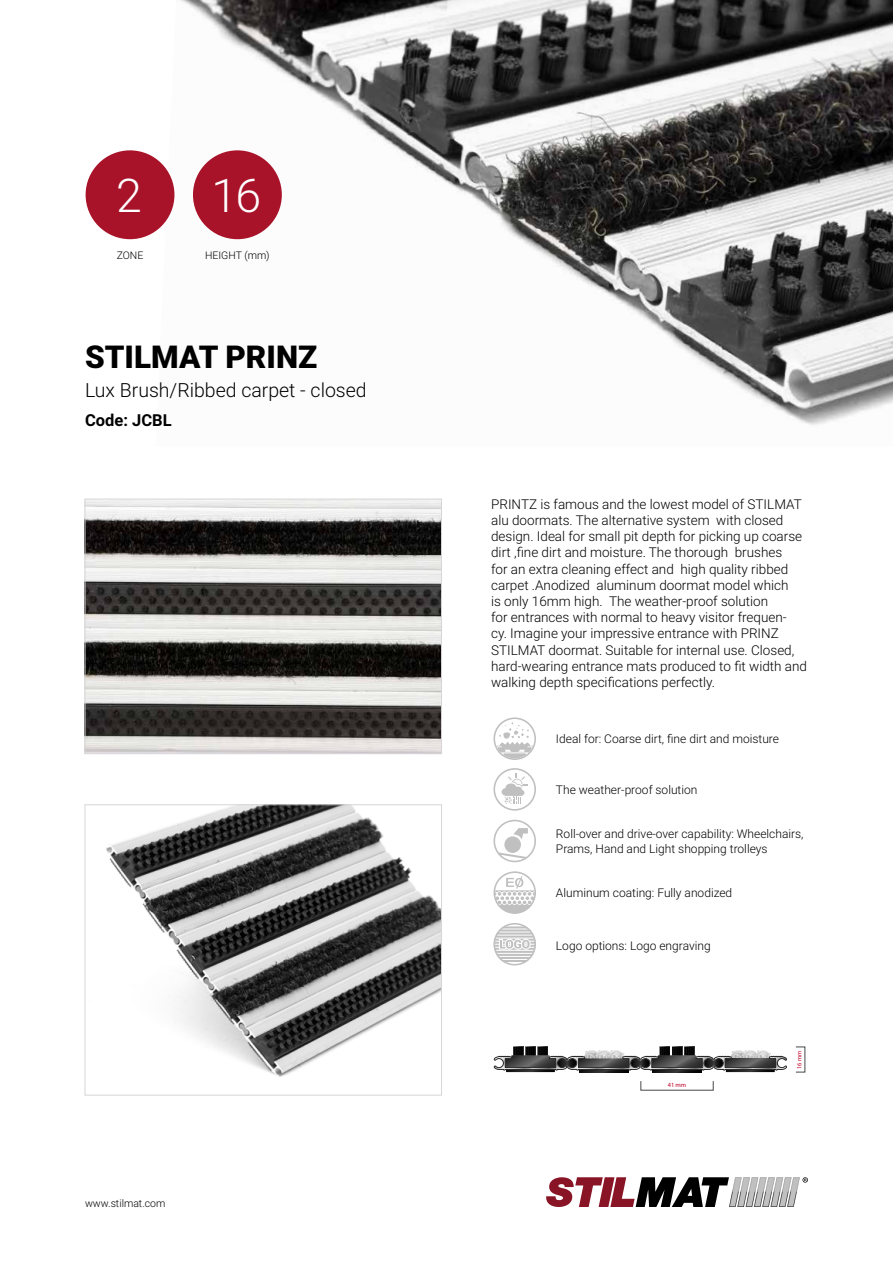
<style>
.page{position:relative;width:893px;height:1263px;background:#fff}
.page>*{position:absolute;margin:0;border:0;box-sizing:border-box;transform-origin:0 0}
.t1{font:300 46.5px "Roboto";color:#fff}
.t2{font:900 31.5px "Roboto";color:#000}
.t3{font:300 19.5px "Roboto";color:#000}
.t4{font:700 16.5px "Roboto";color:#000}
.t5{font:300 13.5px/16.2px "Roboto";color:#000}
.t6{font:300 12px/14.4px "Roboto";color:#000}
.t7{font:300 10.5px "Roboto";color:#000}
.t8{font:6.45px "Myriad Pro";color:#be0027}
</style>
<div class="page">
<svg style="left:546px;top:1177px;width:262px;height:30px"></svg>
<img style="left:156px;top:0;width:737px;height:425px">
<img style="left:87px;top:501px;width:353px;height:251px">
<div style="left:85px;top:499px;width:357px;height:255px;border:1px solid #d6d6d6"></div>
<img style="left:106px;top:806px;width:334px;height:271px">
<div style="left:85px;top:804px;width:357px;height:291px;border:1px solid #d6d6d6"></div>
<svg style="left:494px;top:1047px;width:293px;height:25px"></svg>
<div style="left:86px;top:150px;width:88px;height:89px;background:#a9132a;border-radius:50%"></div>
<div style="left:193px;top:150px;width:89px;height:89px;background:#a9132a;border-radius:50%"></div>
<svg style="left:493px;top:768px;width:43px;height:43px"></svg>
<svg style="left:493px;top:717px;width:43px;height:43px"></svg>
<svg style="left:493px;top:820px;width:43px;height:42px"></svg>
<svg style="left:493px;top:871px;width:43px;height:43px"></svg>
<svg style="left:493px;top:923px;width:43px;height:42px"></svg>
<h1 class="t1" style="left:116px;top:163px;width:27px">2</h1>
<h1 class="t1" style="left:212px;top:163px;width:51px">16</h1>
<p class="t7" style="left:117px;top:248px;width:28px">ZONE</p>
<p class="t7" style="left:205px;top:248px;width:66px">HEIGHT (mm)</p>
<h2 class="t2" style="left:85px;top:334px;width:234px">STILMAT PRINZ</h2>
<h3 class="t3" style="left:85px;top:376px;width:283px">Lux Brush/Ribbed carpet - closed</h3>
<p class="t4" style="left:85px;top:409px;width:88px">Code: JCBL</p>
<p class="t7" style="left:85px;top:1196px;width:82px">www.stilmat.com</p>
<p class="t5" style="left:491px;top:495px;width:317px">PRINTZ is famous and the lowest model of STILMAT alu doormats. The alternative system with closed design. Ideal for small pit depth for picking up coarse dirt ,fine dirt and moisture. The thorough brushes<br>for an extra cleaning effect and high quality ribbed carpet .Anodized aluminum doormat model which<br>is only 16mm high. The weather-proof solution<br>for entrances with normal to heavy visitor frequen-<br>cy. Imagine your impressive entrance with PRINZ STILMAT doormat. Suitable for internal use. Closed, hard-wearing entrance mats produced to fit width and walking depth specifications perfectly.</p>
<p class="t6" style="left:556px;top:731px;width:225px">Ideal for: Coarse dirt, fine dirt and moisture</p>
<p class="t6" style="left:556px;top:782px;width:143px">The weather-proof solution</p>
<p class="t6" style="left:556px;top:826px;width:249px">Roll-over and drive-over capability: Wheelchairs,<br>Prams, Hand and Light shopping trolleys</p>
<p class="t6" style="left:556px;top:885px;width:178px">Aluminum coating: Fully anodized</p>
<p class="t6" style="left:556px;top:938px;width:156px">Logo options: Logo engraving</p>
<p class="t8" style="left:668px;top:1081px;width:20px">41 mm</p>
<p class="t8" style="left:795px;top:1069px;width:20px;rotate:-90deg">16 mm</p>
</div>
